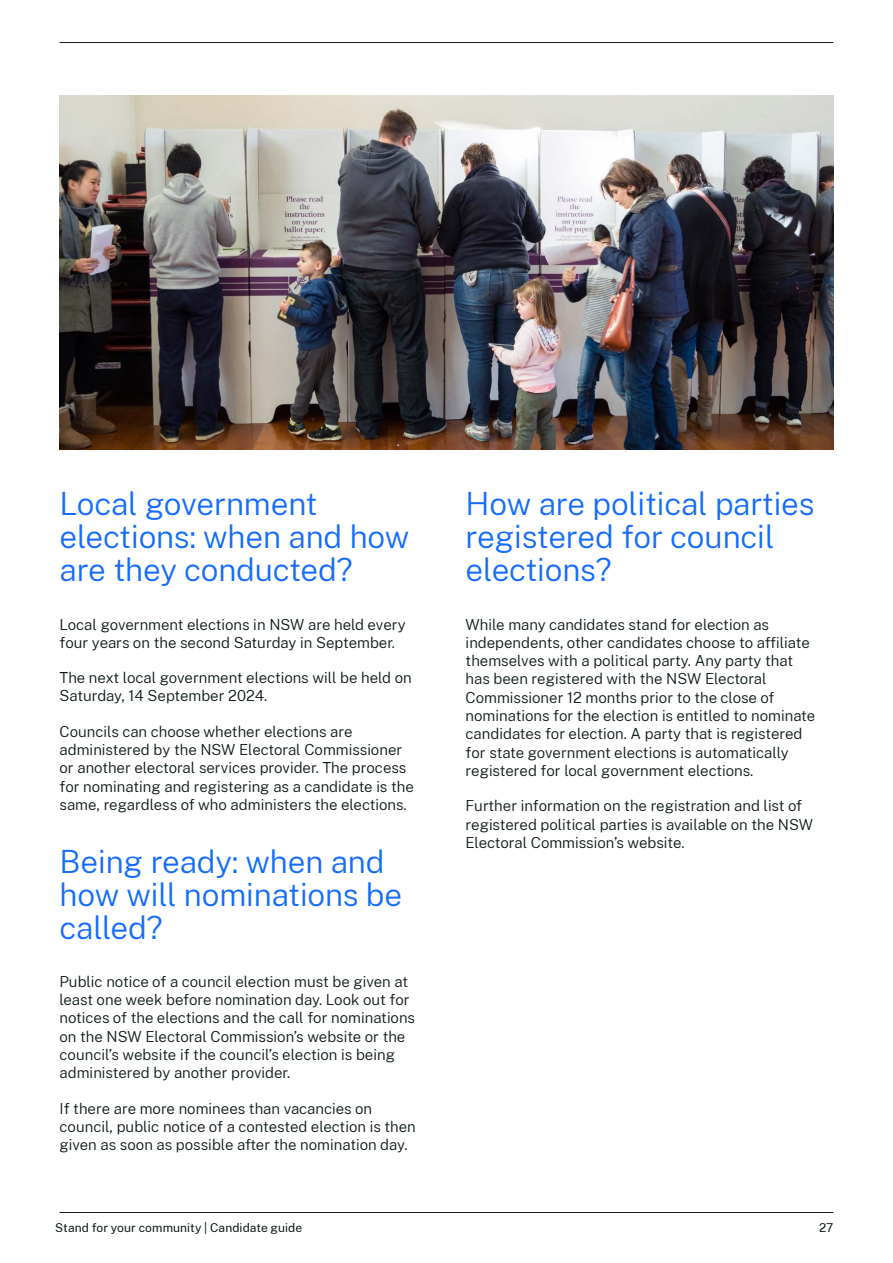
<style>
.page{position:relative;width:893px;height:1263px;background:#fff}
.page>*{position:absolute;margin:0;border:0;box-sizing:border-box;transform-origin:0 0}
.Heading_2_No_span{font:300 31.5px/33px "Public Sans";letter-spacing:-.005em;color:#146cfd}
.Body{font:300 15px/18.3px "Public Sans";color:#0e1a19}
.t1{font:12px "Public Sans";letter-spacing:.005em;color:#0e1a19}
</style>
<div class="page">
<img style="left:60px;top:96px;width:773px;height:354px">
<hr style="left:60px;top:42px;width:773px;height:1px;background:#1d1d1b">
<hr style="left:60px;top:1212px;width:773px;height:1px;background:#1d1d1b">
<p class="Heading_2_No_span" style="left:60px;top:486px;width:351px">Local government elections: when and how are they conducted?</p>
<p class="Body" style="left:60px;top:614px;width:348px">Local government elections in NSW are held every four years on the second Saturday in September.</p>
<p class="Body" style="left:60px;top:668px;width:354px">The next local government elections will be held on<br>Saturday, 14 September 2024.</p>
<p class="Body" style="left:60px;top:721px;width:356px">Councils can choose whether elections are administered by the NSW Electoral Commissioner or another electoral services provider. The process for nominating and registering as a candidate is the same, regardless of who administers the elections.</p>
<p class="Heading_2_No_span" style="left:60px;top:843px;width:344px">Being ready: when and how will nominations be called?</p>
<p class="Body" style="left:60px;top:971px;width:357px">Public notice of a council election must be given at least one week before nomination day. Look out for notices of the elections and the call for nominations on the NSW Electoral Commission’s website or the council’s website if the council’s election is being administered by another provider.</p>
<p class="Body" style="left:60px;top:1098px;width:358px">If there are more nominees than vacancies on council, public notice of a contested election is then given as soon as possible after the nomination day.</p>
<p class="Heading_2_No_span" style="left:466px;top:486px;width:350px">How are political parties registered for council elections?</p>
<p class="Body" style="left:466px;top:614px;width:351px">While many candidates stand for election as independents, other candidates choose to affiliate themselves with a political party. Any party that has been registered with the NSW Electoral Commissioner 12 months prior to the close of nominations for the election is entitled to nominate candidates for election. A party that is registered for state government elections is automatically registered for local government elections.</p>
<p class="Body" style="left:466px;top:796px;width:349px">Further information on the registration and list of registered political parties is available on the NSW<br>Electoral Commission’s website.</p>
<p class="t1" style="left:55px;top:1219px;width:249px">Stand for your community | Candidate guide</p>
<p class="t1" style="left:819px;top:1219px;width:16px">27</p>
</div>
